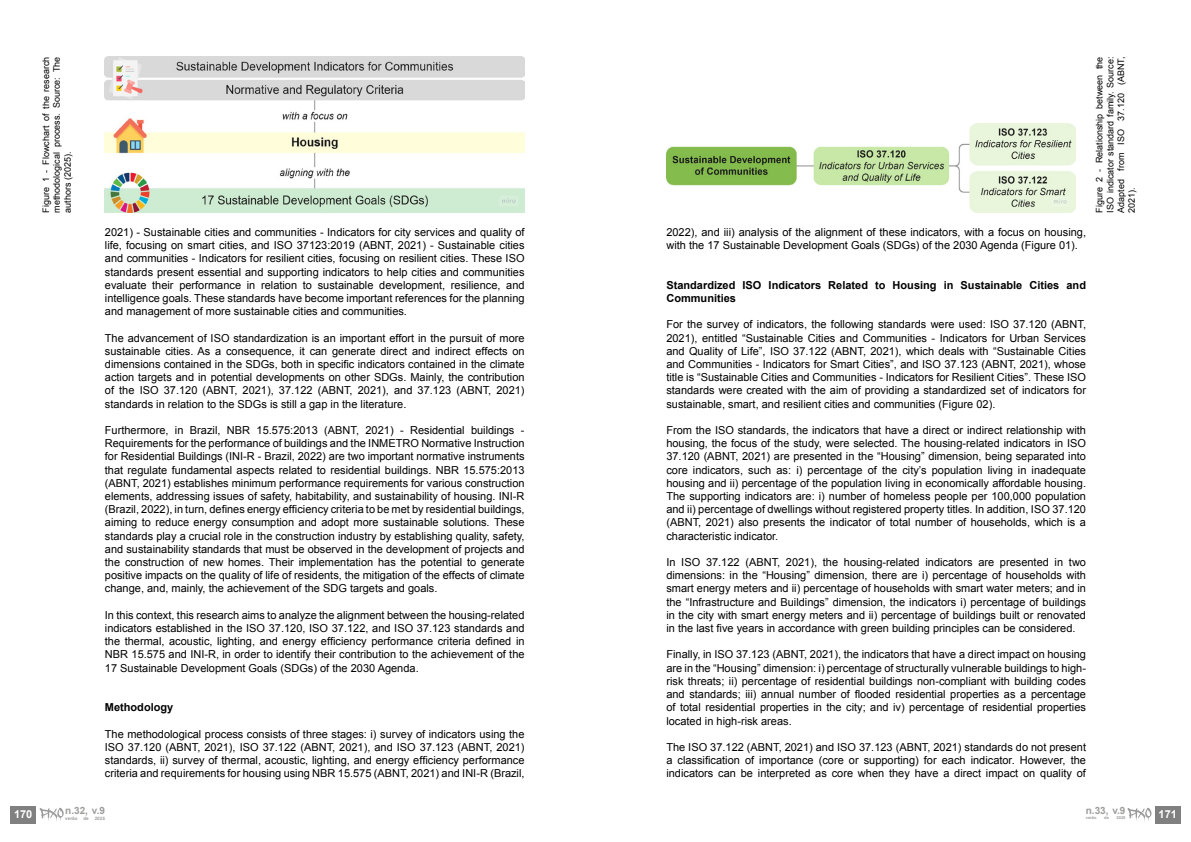
<style>
.page{position:relative;width:1191px;height:842px;background:#fff}
.page>*{position:absolute;margin:0;border:0;box-sizing:border-box;transform-origin:0 0}
.t1{font:11px/13.2px "Arial";color:#000;text-align:justify}
.t2{font:700 11px/13.2px "Arial";color:#000}
.t3{font:700 11px "Arial";color:#fff}
.t4{font:700 10px "Arial";color:#9d9d9c}
.t5{font:9px/10.8px "Arial";color:#000;text-align:justify}
.t6{font:700 4.6px "Arial";color:#9d9d9c}
.t7{font:700 4px "Arial";color:#9d9d9c}
</style>
<div class="page">
<img style="left:105px;top:57px;width:419px;height:156px">
<img style="left:666px;top:124px;width:409px;height:89px">
<div style="left:11px;top:806px;width:25px;height:17px;background:#808080"></div>
<svg style="left:40px;top:808px;width:24px;height:13px"></svg>
<div style="left:1155px;top:806px;width:25px;height:17px;background:#808080"></div>
<svg style="left:1127px;top:808px;width:24px;height:13px"></svg>
<p class="t5" style="left:41px;top:213px;width:157px;rotate:-90deg">Figure 1 - Flowchart of the research methodological process. Source: The authors (2025).</p>
<p class="t5" style="left:1094px;top:213px;width:157px;rotate:-90deg">Figure 2 - Relationship between the ISO indicator standard family. Source:<br>Adapted from ISO 37.120 (ABNT, 2021).</p>
<p class="t1" style="left:105px;top:226px;width:421px">2021) - Sustainable cities and communities - Indicators for city services and quality of life, focusing on smart cities, and ISO 37123:2019 (ABNT, 2021) - Sustainable cities and communities - Indicators for resilient cities, focusing on resilient cities. These ISO standards present essential and supporting indicators to help cities and communities evaluate their performance in relation to sustainable development, resilience, and intelligence goals. These standards have become important references for the planning and management of more sustainable cities and communities.</p>
<p class="t1" style="left:105px;top:331px;width:421px">The advancement of ISO standardization is an important effort in the pursuit of more sustainable cities. As a consequence, it can generate direct and indirect effects on dimensions contained in the SDGs, both in specific indicators contained in the climate action targets and in potential developments on other SDGs. Mainly, the contribution of the ISO 37.120 (ABNT, 2021), 37.122 (ABNT, 2021), and 37.123 (ABNT, 2021) standards in relation to the SDGs is still a gap in the literature.</p>
<p class="t1" style="left:105px;top:424px;width:421px">Furthermore, in Brazil, NBR 15.575:2013 (ABNT, 2021) - Residential buildings - Requirements for the performance of buildings and the INMETRO Normative Instruction for Residential Buildings (INI-R - Brazil, 2022) are two important normative instruments that regulate fundamental aspects related to residential buildings. NBR 15.575:2013 (ABNT, 2021) establishes minimum performance requirements for various construction elements, addressing issues of safety, habitability, and sustainability of housing. INI-R (Brazil, 2022), in turn, defines energy efficiency criteria to be met by residential buildings, aiming to reduce energy consumption and adopt more sustainable solutions. These standards play a crucial role in the construction industry by establishing quality, safety, and sustainability standards that must be observed in the development of projects and the construction of new homes. Their implementation has the potential to generate positive impacts on the quality of life of residents, the mitigation of the effects of climate change, and, mainly, the achievement of the SDG targets and goals.</p>
<p class="t1" style="left:105px;top:608px;width:421px">In this context, this research aims to analyze the alignment between the housing-related indicators established in the ISO 37.120, ISO 37.122, and ISO 37.123 standards and the thermal, acoustic, lighting, and energy efficiency performance criteria defined in NBR 15.575 and INI-R, in order to identify their contribution to the achievement of the 17 Sustainable Development Goals (SDGs) of the 2030 Agenda.</p>
<p class="t2" style="left:105px;top:701px;width:70px">Methodology</p>
<p class="t1" style="left:105px;top:727px;width:421px">The methodological process consists of three stages: i) survey of indicators using the ISO 37.120 (ABNT, 2021), ISO 37.122 (ABNT, 2021), and ISO 37.123 (ABNT, 2021) standards, ii) survey of thermal, acoustic, lighting, and energy efficiency performance criteria and requirements for housing using NBR 15.575 (ABNT, 2021) and INI-R (Brazil,</p>
<p class="t3" style="left:14px;top:807px;width:20px">170</p>
<p class="t4" style="left:65px;top:804px;width:41px">n.32, v.9</p>
<p class="t6" style="left:65px;top:815px;width:14px">verão</p>
<p class="t6" style="left:83px;top:815px;width:7px">de</p>
<p class="t6" style="left:95px;top:815px;width:12px">2025</p>
<p class="t1" style="left:666px;top:226px;width:421px">2022), and iii) analysis of the alignment of these indicators, with a focus on housing, with the 17 Sustainable Development Goals (SDGs) of the 2030 Agenda (Figure 01).</p>
<p class="t2" style="left:666px;top:279px;width:421px">Standardized ISO Indicators Related to Housing in Sustainable Cities and<br>Communities</p>
<p class="t1" style="left:666px;top:318px;width:421px">For the survey of indicators, the following standards were used: ISO 37.120 (ABNT, 2021), entitled “Sustainable Cities and Communities - Indicators for Urban Services and Quality of Life”, ISO 37.122 (ABNT, 2021), which deals with “Sustainable Cities and Communities - Indicators for Smart Cities”, and ISO 37.123 (ABNT, 2021), whose title is “Sustainable Cities and Communities - Indicators for Resilient Cities”. These ISO standards were created with the aim of providing a standardized set of indicators for sustainable, smart, and resilient cities and communities (Figure 02).</p>
<p class="t1" style="left:666px;top:424px;width:421px">From the ISO standards, the indicators that have a direct or indirect relationship with housing, the focus of the study, were selected. The housing-related indicators in ISO 37.120 (ABNT, 2021) are presented in the “Housing” dimension, being separated into core indicators, such as: i) percentage of the city’s population living in inadequate housing and ii) percentage of the population living in economically affordable housing.<br>The supporting indicators are: i) number of homeless people per 100,000 population and ii) percentage of dwellings without registered property titles. In addition, ISO 37.120 (ABNT, 2021) also presents the indicator of total number of households, which is a characteristic indicator.</p>
<p class="t1" style="left:666px;top:556px;width:421px">In ISO 37.122 (ABNT, 2021), the housing-related indicators are presented in two dimensions: in the “Housing” dimension, there are i) percentage of households with smart energy meters and ii) percentage of households with smart water meters; and in the “Infrastructure and Buildings” dimension, the indicators i) percentage of buildings in the city with smart energy meters and ii) percentage of buildings built or renovated in the last five years in accordance with green building principles can be considered.</p>
<p class="t1" style="left:666px;top:648px;width:421px">Finally, in ISO 37.123 (ABNT, 2021), the indicators that have a direct impact on housing are in the “Housing” dimension: i) percentage of structurally vulnerable buildings to high&shy;risk threats; ii) percentage of residential buildings non-compliant with building codes and standards; iii) annual number of flooded residential properties as a percentage of total residential properties in the city; and iv) percentage of residential properties located in high-risk areas.</p>
<p class="t1" style="left:666px;top:740px;width:421px">The ISO 37.122 (ABNT, 2021) and ISO 37.123 (ABNT, 2021) standards do not present a classification of importance (core or supporting) for each indicator. However, the indicators can be interpreted as core when they have a direct impact on quality of</p>
<p class="t4" style="left:1085px;top:804px;width:41px">n.33, v.9</p>
<p class="t7" style="left:1085px;top:815px;width:12px">verão</p>
<p class="t7" style="left:1104px;top:815px;width:6px">de</p>
<p class="t7" style="left:1116px;top:815px;width:10px">2025</p>
<p class="t3" style="left:1158px;top:807px;width:20px">171</p>
</div>
